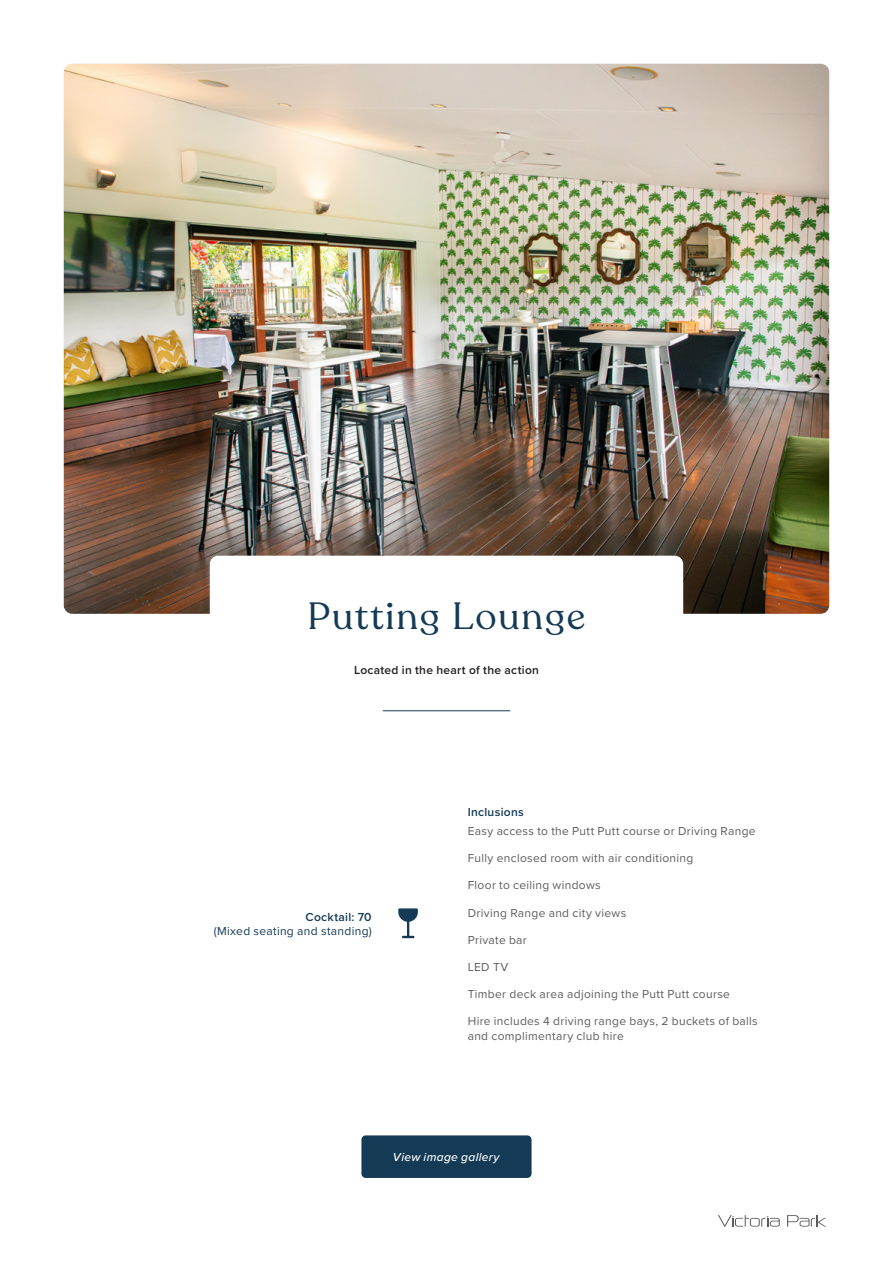
<style>
.page{position:relative;width:893px;height:1263px;background:#fff}
.page>*{position:absolute;margin:0;border:0;box-sizing:border-box;transform-origin:0 0}
.t1{font:37.5px "Recoleta";letter-spacing:.05em;color:#143a55}
.t2{font:12px/14.4px "Proxima Nova";letter-spacing:.025em;color:#5d5d5d}
.t3{font:600 12px "Proxima Nova";letter-spacing:.025em;color:#231f20}
.t4{font:12px "Proxima Nova";letter-spacing:.025em;color:#143a55}
.t5{font:600 12px "Proxima Nova";letter-spacing:.025em;color:#143a55}
.t6{font:italic 500 12px "Proxima Nova";letter-spacing:.025em;color:#fff}
</style>
<div class="page">
<svg style="left:718px;top:1215px;width:62px;height:12px"></svg>
<svg style="left:787px;top:1215px;width:39px;height:11px"></svg>
<img style="left:64px;top:64px;width:765px;height:550px">
<div style="left:210px;top:556px;width:473px;height:116px;background:#fff;border-radius:9px"></div>
<hr style="left:383px;top:710px;width:127px;height:1px;background:#143a55">
<svg style="left:398px;top:908px;width:20px;height:30px"></svg>
<div style="left:361px;top:1135px;width:170px;height:43px;background:#143a55;border-radius:4px"></div>
<h1 class="t1" style="left:308px;top:593px;width:279px">Putting Lounge</h1>
<p class="t3" style="left:354px;top:661px;width:186px">Located in the heart of the action</p>
<p class="t5" style="left:306px;top:908px;width:68px">Cocktail: 70</p>
<p class="t4" style="left:214px;top:922px;width:159px">(Mixed seating and standing)</p>
<p class="t5" style="left:468px;top:803px;width:58px">Inclusions</p>
<p class="t2" style="left:468px;top:823px;width:289px">Easy access to the Putt Putt course or Driving Range</p>
<p class="t2" style="left:468px;top:850px;width:227px">Fully enclosed room with air conditioning</p>
<p class="t2" style="left:468px;top:878px;width:135px">Floor to ceiling windows</p>
<p class="t2" style="left:468px;top:905px;width:160px">Driving Range and city views</p>
<p class="t2" style="left:468px;top:932px;width:61px">Private bar</p>
<p class="t2" style="left:468px;top:959px;width:42px">LED TV</p>
<p class="t2" style="left:468px;top:986px;width:264px">Timber deck area adjoining the Putt Putt course</p>
<p class="t2" style="left:468px;top:1013px;width:292px">Hire includes 4 driving range bays, 2 buckets of balls and complimentary club hire</p>
<p class="t6" style="left:393px;top:1148px;width:108px">View image gallery</p>
</div>
